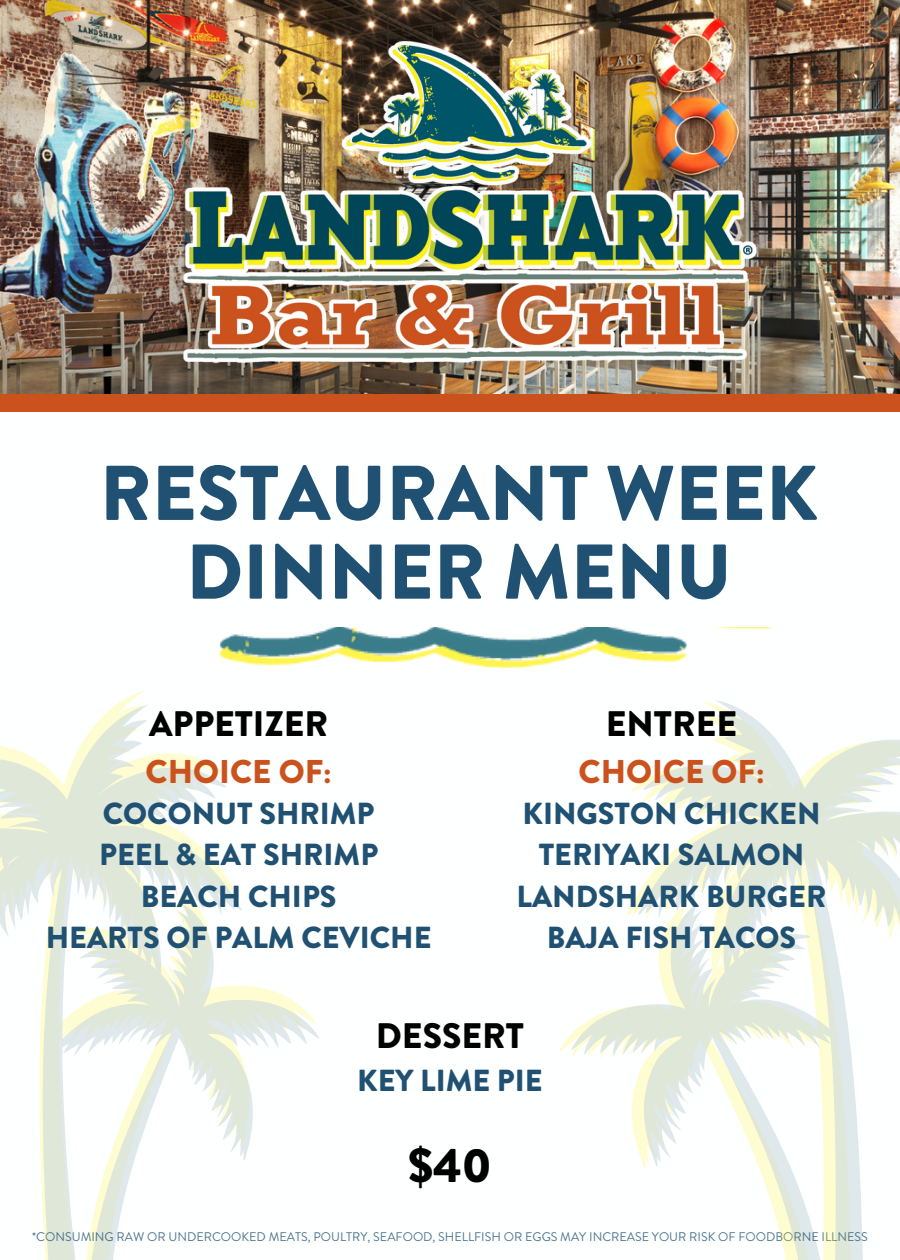
<style>
.page{position:relative;width:900px;height:1260px;background:#fff}
.page>*{position:absolute;margin:0;border:0;box-sizing:border-box;transform-origin:0 0}
.t1{font:900 77.5px/78.8px "Brandon Grotesque";color:#205172;text-align:center}
.t2{font:900 48px "Brandon Grotesque";color:#000}
.t3{font:900 35.5px "Brandon Grotesque";color:#000}
.t4{font:900 33px "Brandon Grotesque";color:#cc521d}
.t5{font:900 30.5px/41.2px "Brandon Grotesque";color:#205172;text-align:center}
.t6{font:12.5px "Brandon Grotesque";color:#205172}
</style>
<div class="page">
<svg style="left:0;top:693px;width:319px;height:567px"></svg>
<div style="left:0;top:377px;width:900px;height:35px;background:#cc521d"></div>
<img style="left:0;top:0;width:900px;height:394px">
<img style="left:181px;top:41px;width:579px;height:323px">
<svg style="left:559px;top:700px;width:341px;height:560px"></svg>
<img style="left:218px;top:628px;width:553px;height:39px">
<p class="t1" style="left:100px;top:455px;width:720px">RESTAURANT WEEK<br>DINNER MENU</p>
<h1 class="t3" style="left:149px;top:699px;width:181px">APPETIZER</h1>
<h1 class="t4" style="left:146px;top:748px;width:188px">CHOICE OF:</h1>
<h1 class="t5" style="left:46px;top:793px;width:387px">COCONUT SHRIMP<br>PEEL &amp; EAT SHRIMP<br>BEACH CHIPS<br>HEARTS OF PALM CEVICHE</h1>
<p class="t3" style="left:606px;top:699px;width:133px">ENTREE</p>
<p class="t4" style="left:579px;top:748px;width:188px">CHOICE OF:</p>
<p class="t5" style="left:517px;top:793px;width:311px">KINGSTON CHICKEN<br>TERIYAKI SALMON<br>LANDSHARK BURGER<br>BAJA FISH TACOS</p>
<p class="t3" style="left:376px;top:1010px;width:150px">DESSERT</p>
<p class="t5" style="left:357px;top:1060px;width:187px">KEY LIME PIE</p>
<p class="t2" style="left:408px;top:1132px;width:85px">$40</p>
<p class="t6" style="left:32px;top:1228px;width:837px">*CONSUMING RAW OR UNDERCOOKED MEATS, POULTRY, SEAFOOD, SHELLFISH OR EGGS MAY INCREASE YOUR RISK OF FOODBORNE ILLNESS</p>
</div>
